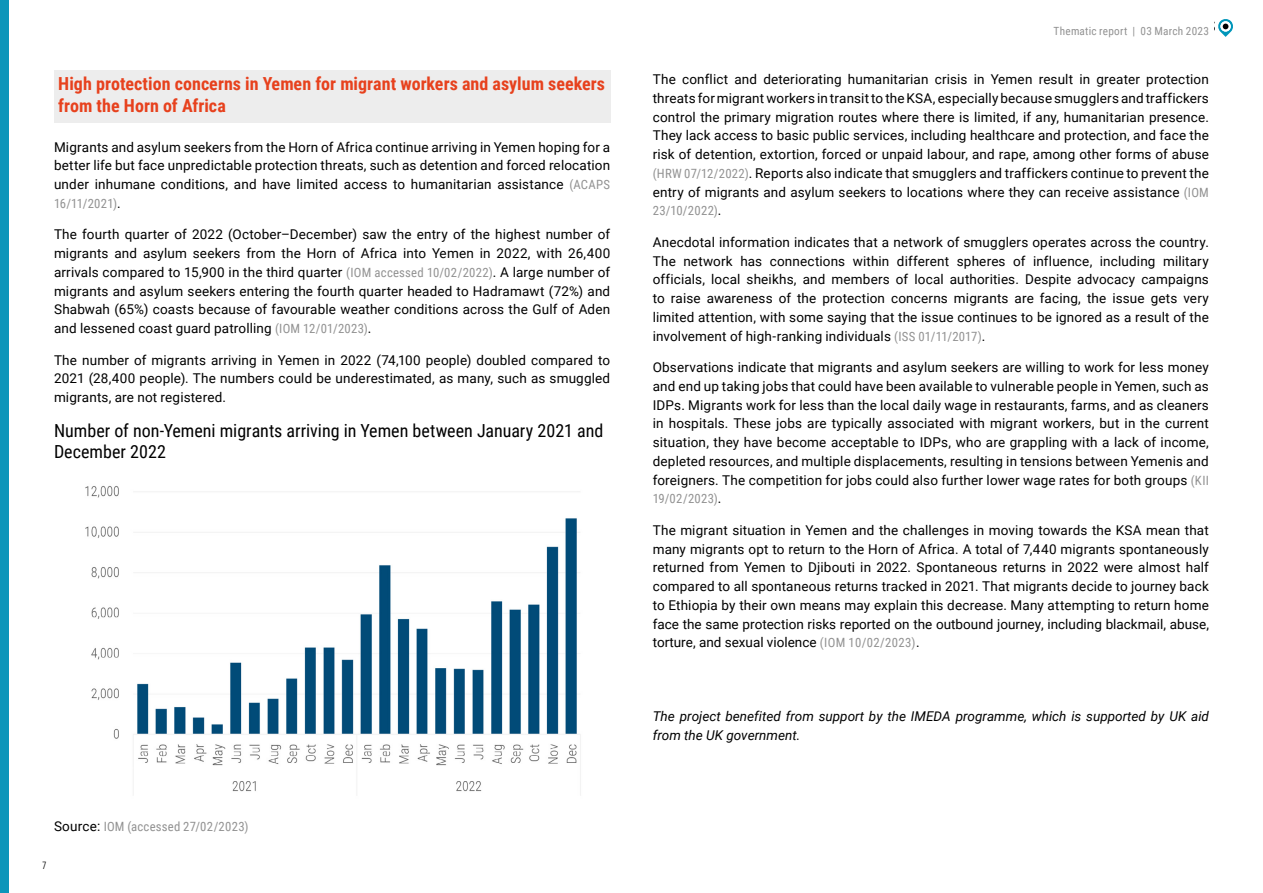
<style>
.page{position:relative;width:1263px;height:893px;background:#fff}
.page>*{position:absolute;margin:0;border:0;box-sizing:border-box;transform-origin:0 0}
.t1{font:700 18px/21.6px "Roboto Condensed";color:#e7411d}
.t2{font:18px/21.6px "Roboto Condensed";color:#000}
.t3{font:13.5px/18.8px "Roboto";letter-spacing:.01em;color:#000;text-align:justify}
.t4{font:italic 13.5px/18.8px "Roboto";color:#000}
.t5{font:12.75px "Roboto Condensed";letter-spacing:.015em;color:#929292}
.t6{font:11.25px "Roboto Condensed";letter-spacing:.02em;color:#929292}
.t7{font:10.5px "Bebas Neue Pro Middle";color:#000}
.s1{font-family:"Roboto Condensed";font-size:12.75px;color:#929292}
.s2{font-family:"Roboto";font-size:13.5px;color:#000}
</style>
<div class="page">
<svg style="left:1218px;top:19px;width:15px;height:18px"></svg>
<div style="left:0;top:0;width:9px;height:893px;background:#0c96ba"></div>
<div style="left:54px;top:70px;width:556px;height:53px;background:#ededed"></div>
<img style="left:85px;top:486px;width:496px;height:309px">
<h1 class="t1" style="left:58px;top:72px;width:548px">High protection concerns in Yemen for migrant workers and asylum seekers from the Horn of Africa</h1>
<p class="t3" style="left:54px;top:137px;width:558px">Migrants and asylum seekers from the Horn of Africa continue arriving in Yemen hoping for a better life but face unpredictable protection threats, such as detention and forced relocation under inhumane conditions, and have limited access to humanitarian assistance <span class="s1">(ACAPS</span></p>
<p class="t5" style="left:54px;top:194px;width:68px">16/11/2021)<span class="s2">.</span></p>
<p class="t3" style="left:54px;top:225px;width:558px">The fourth quarter of 2022 (October–December) saw the entry of the highest number of migrants and asylum seekers from the Horn of Africa into Yemen in 2022, with 26,400 arrivals compared to 15,900 in the third quarter <span class="s1">(IOM accessed 10/02/2022)</span>. A large number of migrants and asylum seekers entering the fourth quarter headed to Hadramawt (72%) and Shabwah (65%) coasts because of favourable weather conditions across the Gulf of Aden and lessened coast guard patrolling <span class="s1">(IOM 12/01/2023)</span>.</p>
<p class="t3" style="left:54px;top:350px;width:558px">The number of migrants arriving in Yemen in 2022 (74,100 people) doubled compared to 2021 (28,400 people). The numbers could be underestimated, as many, such as smuggled migrants, are not registered.</p>
<h1 class="t2" style="left:54px;top:419px;width:551px">Number of non-Yemeni migrants arriving in Yemen between January 2021 and<br>December 2022</h1>
<p class="t5" style="left:54px;top:818px;width:196px"><span class="s2">Source:</span> IOM (accessed 27/02/2023)</p>
<p class="t7" style="left:43px;top:859px;width:5px">7</p>
<p class="t6" style="left:1054px;top:24px;width:157px">Thematic report | 03 March 2023</p>
<p class="t3" style="left:653px;top:69px;width:558px">The conflict and deteriorating humanitarian crisis in Yemen result in greater protection threats for migrant workers in transit to the KSA, especially because smugglers and traffickers control the primary migration routes where there is limited, if any, humanitarian presence.<br>They lack access to basic public services, including healthcare and protection, and face the risk of detention, extortion, forced or unpaid labour, and rape, among other forms of abuse <span class="s1">(HRW 07/12/2022)</span>. Reports also indicate that smugglers and traffickers continue to prevent the entry of migrants and asylum seekers to locations where they can receive assistance <span class="s1">(IOM</span></p>
<p class="t5" style="left:653px;top:202px;width:70px">23/10/2022)<span class="s2">.</span></p>
<p class="t3" style="left:653px;top:232px;width:558px">Anecdotal information indicates that a network of smugglers operates across the country.<br>The network has connections within different spheres of influence, including military officials, local sheikhs, and members of local authorities. Despite advocacy campaigns to raise awareness of the protection concerns migrants are facing, the issue gets very limited attention, with some saying that the issue continues to be ignored as a result of the involvement of high-ranking individuals <span class="s1">(ISS 01/11/2017)</span>.</p>
<p class="t3" style="left:653px;top:357px;width:558px">Observations indicate that migrants and asylum seekers are willing to work for less money and end up taking jobs that could have been available to vulnerable people in Yemen, such as IDPs. Migrants work for less than the local daily wage in restaurants, farms, and as cleaners in hospitals. These jobs are typically associated with migrant workers, but in the current situation, they have become acceptable to IDPs, who are grappling with a lack of income, depleted resources, and multiple displacements, resulting in tensions between Yemenis and foreigners. The competition for jobs could also further lower wage rates for both groups <span class="s1">(KII</span></p>
<p class="t5" style="left:653px;top:490px;width:70px">19/02/2023)<span class="s2">.</span></p>
<p class="t3" style="left:653px;top:520px;width:558px">The migrant situation in Yemen and the challenges in moving towards the KSA mean that many migrants opt to return to the Horn of Africa. A total of 7,440 migrants spontaneously returned from Yemen to Djibouti in 2022. Spontaneous returns in 2022 were almost half compared to all spontaneous returns tracked in 2021. That migrants decide to journey back to Ethiopia by their own means may explain this decrease. Many attempting to return home face the same protection risks reported on the outbound journey, including blackmail, abuse, torture, and sexual violence <span class="s1">(IOM 10/02/2023)</span>.</p>
<p class="t4" style="left:653px;top:706px;width:558px">The project benefited from support by the IMEDA programme, which is supported by UK aid from the UK government.</p>
</div>
